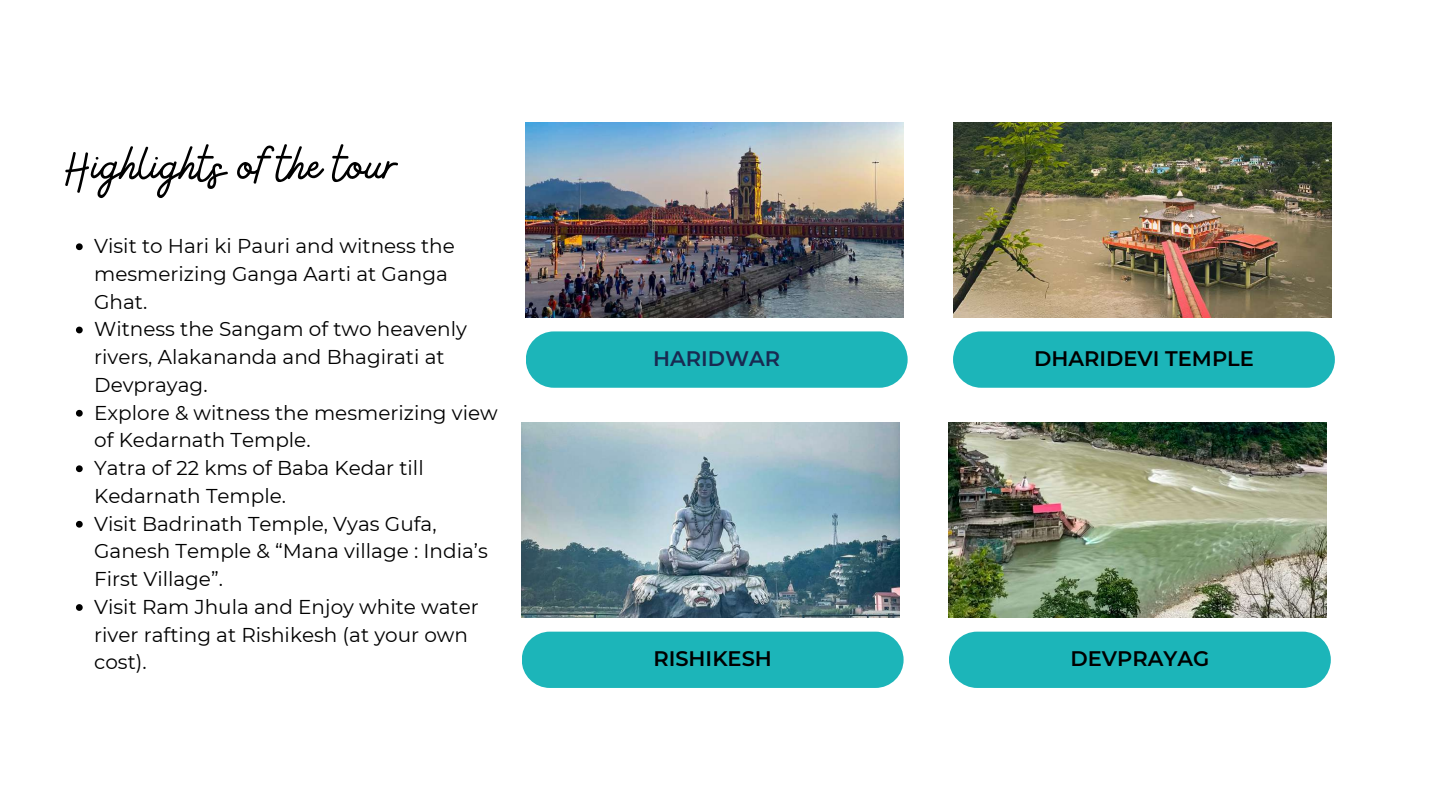
<style>
.page{position:relative;width:1440px;height:810px;background:#fff}
.page>*{position:absolute;margin:0;border:0;box-sizing:border-box;transform-origin:0 0}
.t1{font:52px "Bellaboo";color:#000}
.t2{font:600 21px "Montserrat";color:#000}
.t3{font:600 21px "Montserrat";color:#182a51}
.t4{font:20px/27.8px "Montserrat";color:#000}
</style>
<div class="page">
<img style="left:526px;top:122px;width:378px;height:195px">
<div style="left:526px;top:331px;width:382px;height:57px;background:#1cb5b9;border-radius:28px"></div>
<img style="left:953px;top:122px;width:378px;height:195px">
<div style="left:953px;top:331px;width:382px;height:57px;background:#1cb5b9;border-radius:28px"></div>
<img style="left:522px;top:422px;width:378px;height:195px">
<div style="left:522px;top:632px;width:382px;height:56px;background:#1cb5b9;border-radius:28px"></div>
<img style="left:949px;top:422px;width:378px;height:195px">
<div style="left:949px;top:632px;width:382px;height:56px;background:#1cb5b9;border-radius:28px"></div>
<svg style="left:76px;top:243px;width:7px;height:7px"></svg>
<svg style="left:76px;top:327px;width:7px;height:6px"></svg>
<svg style="left:76px;top:410px;width:7px;height:7px"></svg>
<svg style="left:76px;top:465px;width:7px;height:7px"></svg>
<svg style="left:76px;top:521px;width:7px;height:7px"></svg>
<svg style="left:76px;top:604px;width:7px;height:7px"></svg>
<h1 class="t1" style="left:65px;top:133px;width:335px">Highlights of the tour</h1>
<p class="t4" style="left:94px;top:232px;width:405px">Visit to Hari ki Pauri and witness the mesmerizing Ganga Aarti at Ganga<br>Ghat.<br>Witness the Sangam of two heavenly rivers, Alakananda and Bhagirati at<br>Devprayag.<br>Explore &amp; witness the mesmerizing view of Kedarnath Temple.<br>Yatra of 22 kms of Baba Kedar till<br>Kedarnath Temple.<br>Visit Badrinath Temple, Vyas Gufa,<br>Ganesh Temple &amp; “Mana village : India’s<br>First Village”.<br>Visit Ram Jhula and Enjoy white water river rafting at Rishikesh (at your own cost).</p>
<p class="t3" style="left:653px;top:346px;width:129px">HARIDWAR</p>
<p class="t2" style="left:1034px;top:346px;width:221px">DHARIDEVI TEMPLE</p>
<p class="t2" style="left:653px;top:646px;width:120px">RISHIKESH</p>
<p class="t2" style="left:1071px;top:646px;width:140px">DEVPRAYAG</p>
</div>
